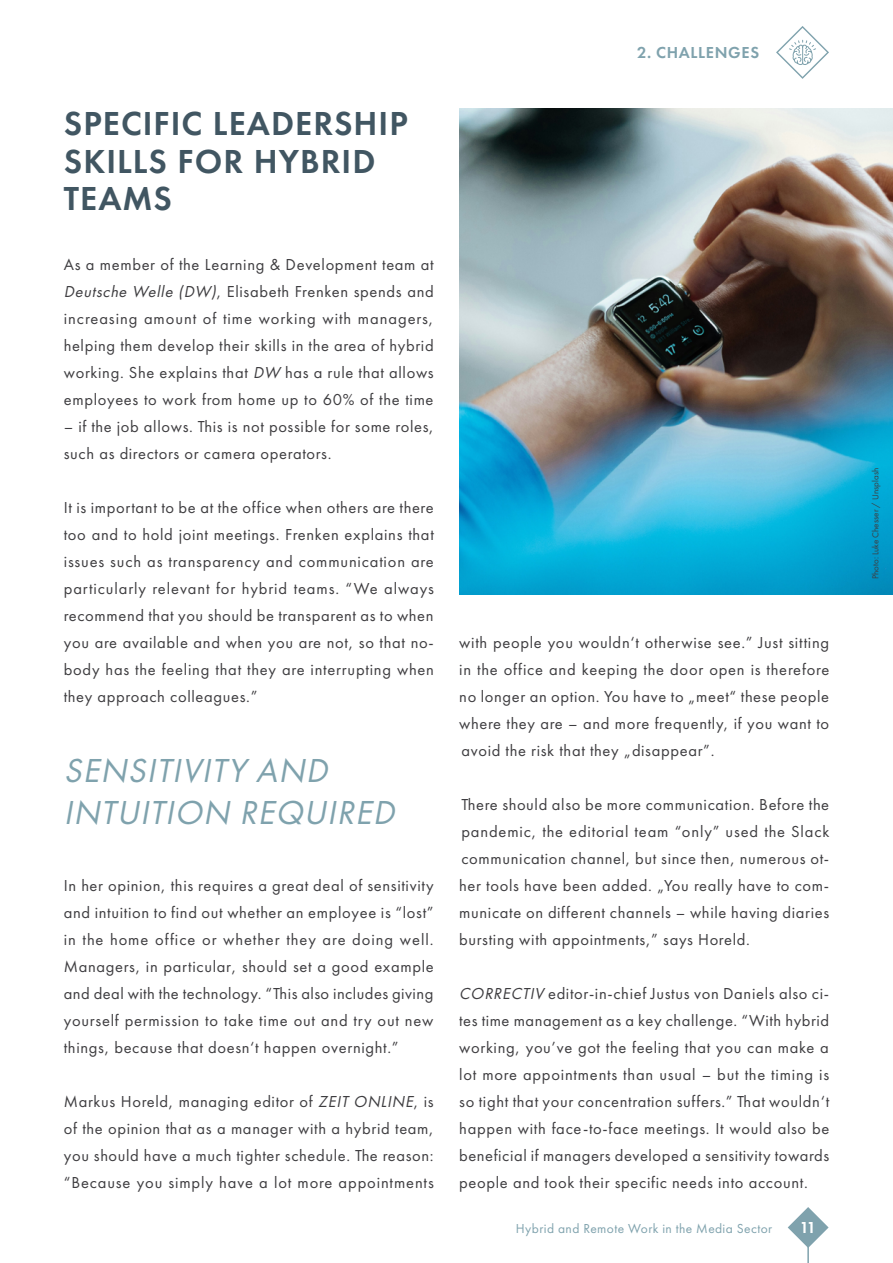
<style>
.page{position:relative;width:893px;height:1263px;background:#fff}
.page>*{position:absolute;margin:0;border:0;box-sizing:border-box;transform-origin:0 0}
.t1{font:600 34.5px/37.5px "Futura PT";letter-spacing:.03em;color:#415662}
.t2{font:italic 34.5px/42px "Futura PT";color:#7fa2ad}
.t3{font:16.5px/27px "Futura PT";letter-spacing:.04em;color:#3e3d40;text-align:justify}
.t4{font:600 16.5px "Futura PT";letter-spacing:.04em;color:#7fa2ad}
.t5{font:600 16.5px "Futura PT";color:#fff}
.t6{font:13.5px "Futura PT";letter-spacing:.03em;color:#7fa2ad}
.t7{font:9px "Futura PT";letter-spacing:.01em;color:#3e3d40}
.s1{font-style:italic}
</style>
<div class="page">
<svg style="left:788px;top:1207px;width:41px;height:56px"></svg>
<svg style="left:776px;top:26px;width:53px;height:53px"></svg>
<img style="left:460px;top:108px;width:433px;height:486px">
<h1 class="t1" style="left:64px;top:104px;width:345px">SPECIFIC LEADERSHIP<br>SKILLS FOR HYBRID<br>TEAMS</h1>
<p class="t3" style="left:64px;top:251px;width:371px">As a member of the Learning &amp; Development team at <span class="s1">Deutsche Welle (DW)</span>, Elisabeth Frenken spends and increasing amount of time working with managers, helping them develop their skills in the area of hybrid working. She explains that <span class="s1">DW</span> has a rule that allows employees to work from home up to 60% of the time</p>
<p class="t3" style="left:64px;top:413px;width:371px">– if the job allows. This is not possible for some roles, such as directors or camera operators.</p>
<p class="t3" style="left:64px;top:494px;width:372px">It is important to be at the office when others are there too and to hold joint meetings. Frenken explains that issues such as transparency and communication are particularly relevant for hybrid teams. “We always recommend that you should be transparent as to when you are available and when you are not, so that no&shy;body has the feeling that they are interrupting when they approach colleagues.”</p>
<h1 class="t2" style="left:64px;top:750px;width:339px">SENSITIVITY AND<br>INTUITION REQUIRED</h1>
<p class="t3" style="left:64px;top:872px;width:372px">In her opinion, this requires a great deal of sensitivity and intuition to find out whether an employee is “lost” in the home office or whether they are doing well.<br>Managers, in particular, should set a good example and deal with the technology. “This also includes giving yourself permission to take time out and try out new things, because that doesn‘t happen overnight.”</p>
<p class="t3" style="left:64px;top:1088px;width:371px">Markus Horeld, managing editor of <span class="s1">ZEIT ONLINE</span>, is of the opinion that as a manager with a hybrid team, you should have a much tighter schedule. The reason: “Because you simply have a lot more appointments</p>
<p class="t4" style="left:637px;top:42px;width:124px">2. CHALLENGES</p>
<p class="t3" style="left:459px;top:629px;width:372px">with people you wouldn‘t otherwise see.” Just sitting in the office and keeping the door open is therefore no longer an option. You have to „meet“ these people where they are – and more frequently, if you want to avoid the risk that they „disappear”.</p>
<p class="t3" style="left:459px;top:791px;width:372px">There should also be more communication. Before the pandemic, the editorial team “only” used the Slack communication channel, but since then, numerous ot&shy;her tools have been added. „You really have to com&shy;municate on different channels – while having diaries bursting with appointments,” says Horeld.</p>
<p class="t3" style="left:459px;top:980px;width:372px"><span class="s1">CORRECTIV</span> editor-in-chief Justus von Daniels also ci&shy;tes time management as a key challenge. “With hybrid working, you’ve got the feeling that you can make a lot more appointments than usual – but the timing is so tight that your concentration suffers.” That wouldn‘t happen with face-to-face meetings. It would also be beneficial if managers developed a sensitivity towards people and took their specific needs into account.</p>
<p class="t6" style="left:516px;top:1220px;width:258px">Hybrid and Remote Work in the Media Sector</p>
<p class="t5" style="left:800px;top:1217px;width:18px">11</p>
<p class="t7" style="left:870px;top:579px;width:113px;rotate:-90deg">Photo: Luke Chesser / Unsplash</p>
</div>
